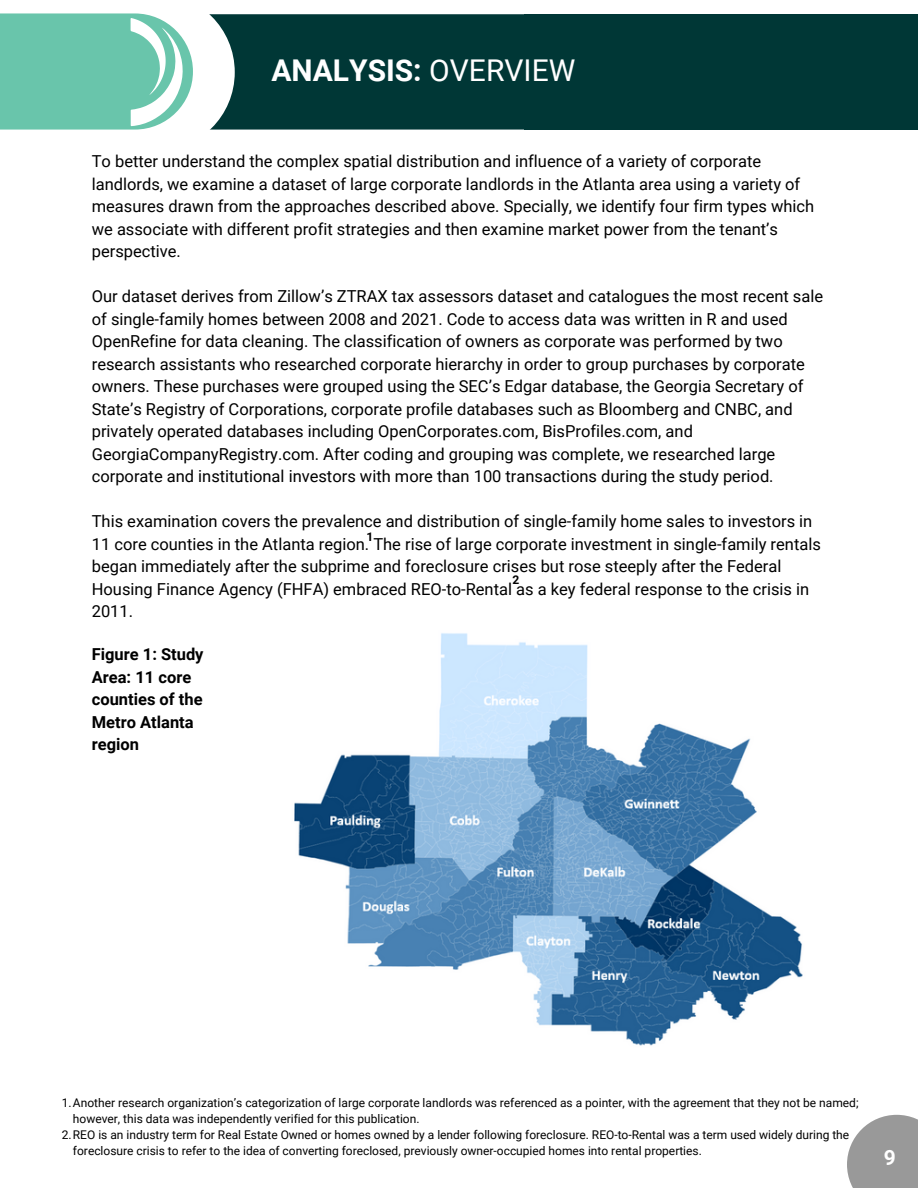
<style>
.page{position:relative;width:918px;height:1188px;background:#fff}
.page>*{position:absolute;margin:0;border:0;box-sizing:border-box;transform-origin:0 0}
.t1{font:700 30px "Roboto";color:#fff}
.t2{font:700 21px "Roboto";color:#fff}
.t3{font:16.5px/22.5px "Roboto";color:#000}
.t4{font:700 16.5px/22.5px "Roboto";color:#000}
.t5{font:12px/16px "Roboto";color:#000}
.t6{font:700 12px "Roboto";color:#000}
.s1{font-weight:400}
</style>
<div class="page">
<img style="left:294px;top:633px;width:509px;height:413px">
<div style="left:141px;top:14px;width:515px;height:116px;background:#003736;border-radius:58px"></div>
<svg style="left:0;top:13px;width:235px;height:117px;background:#8ecfbd"></svg>
<div style="left:524px;top:14px;width:394px;height:116px;background:#003736"></div>
<svg style="left:847px;top:1115px;width:71px;height:73px;background:#a4a4a4"></svg>
<p class="t1" style="left:271px;top:53px;width:305px">ANALYSIS: <span class="s1">OVERVIEW</span></p>
<p class="t3" style="left:92px;top:150px;width:724px">To better understand the complex spatial distribution and influence of a variety of corporate landlords, we examine a dataset of large corporate landlords in the Atlanta area using a variety of measures drawn from the approaches described above. Specially, we identify four firm types which we associate with different profit strategies and then examine market power from the tenant’s perspective.</p>
<p class="t3" style="left:92px;top:285px;width:733px">Our dataset derives from Zillow’s ZTRAX tax assessors dataset and catalogues the most recent sale of single-family homes between 2008 and 2021. Code to access data was written in R and used OpenRefine for data cleaning. The classification of owners as corporate was performed by two research assistants who researched corporate hierarchy in order to group purchases by corporate owners. These purchases were grouped using the SEC’s Edgar database, the Georgia Secretary of State’s Registry of Corporations, corporate profile databases such as Bloomberg and CNBC, and privately operated databases including OpenCorporates.com, BisProfiles.com, and GeorgiaCompanyRegistry.com. After coding and grouping was complete, we researched large corporate and institutional investors with more than 100 transactions during the study period.</p>
<p class="t3" style="left:92px;top:510px;width:731px">This examination covers the prevalence and distribution of single-family home sales to investors in 11 core counties in the Atlanta region. The rise of large corporate investment in single-family rentals began immediately after the subprime and foreclosure crises but rose steeply after the Federal Housing Finance Agency (FHFA) embraced REO-to-Rental as a key federal response to the crisis in 2011.</p>
<p class="t4" style="left:92px;top:643px;width:113px">Figure 1: Study<br>Area: 11 core counties of the<br>Metro Atlanta region</p>
<p class="t6" style="left:366px;top:530px;width:8px">1</p>
<p class="t6" style="left:513px;top:573px;width:8px">2</p>
<p class="t5" style="left:73px;top:1095px;width:787px;text-indent:-11px">1.Another research organization’s categorization of large corporate landlords was referenced as a pointer, with the agreement that they not be named; however, this data was independently verified for this publication.</p>
<p class="t5" style="left:73px;top:1127px;width:778px;text-indent:-11px">2.REO is an industry term for Real Estate Owned or homes owned by a lender following foreclosure. REO-to-Rental was a term used widely during the foreclosure crisis to refer to the idea of converting foreclosed, previously owner-occupied homes into rental properties.</p>
<p class="t2" style="left:884px;top:1146px;width:14px">9</p>
</div>
